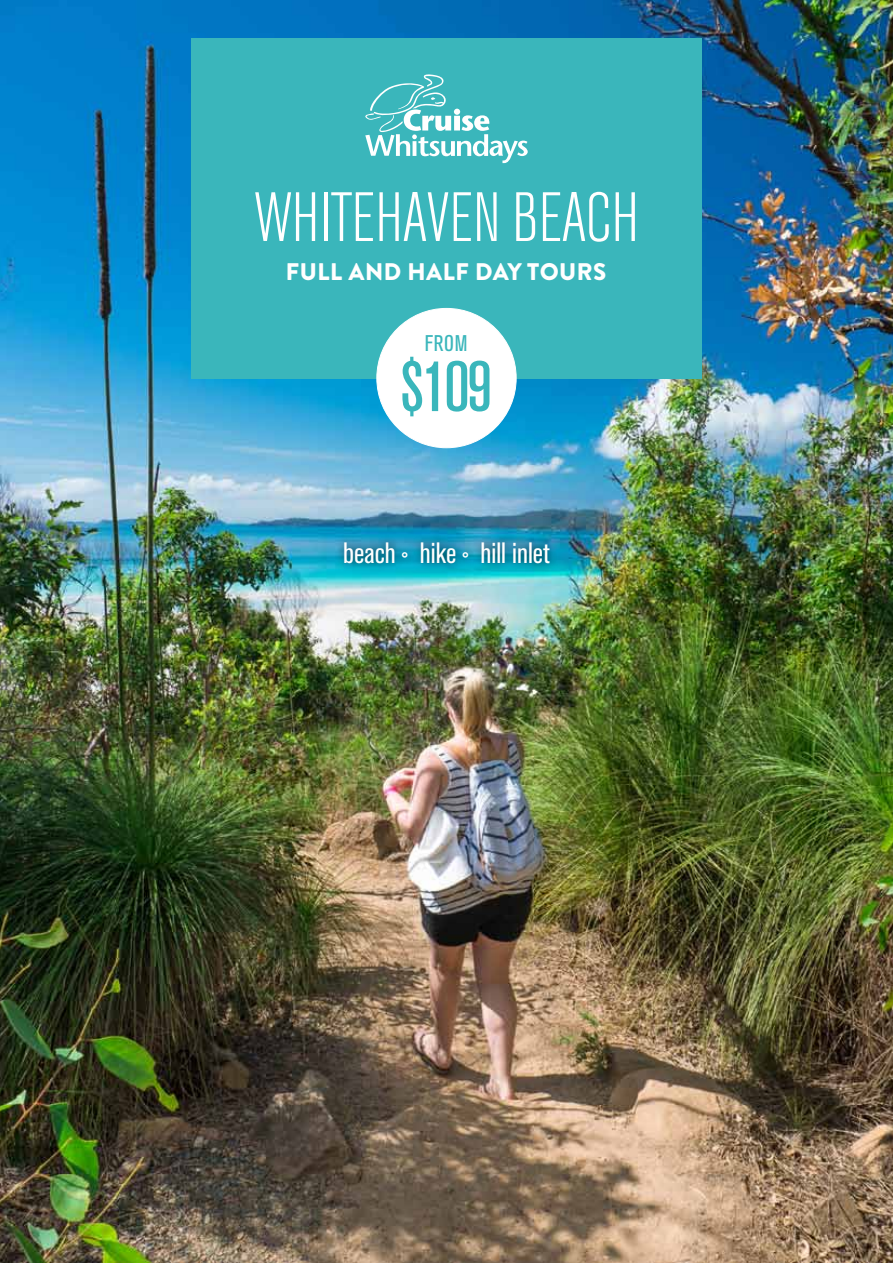
<style>
.page{position:relative;width:893px;height:1263px;background:#fff}
.page>*{position:absolute;margin:0;border:0;box-sizing:border-box;transform-origin:0 0}
.t1{font:500 condensed 70.5px "Akzidenz Grotesk BE";color:#3ab6bb}
.t2{font:300 condensed 69px "Akzidenz Grotesk BE";letter-spacing:-.01em;color:#fff}
.t3{font:condensed 29.1px "Akzidenz Grotesk BE";color:#fff}
.t4{font:900 24px "Brandon Text";letter-spacing:.02em;color:#fff}
.t5{font:condensed 22.5px "Akzidenz Grotesk BE";color:#3ab6bb}
</style>
<div class="page">
<img style="left:0;top:0;width:893px;height:1263px">
<div style="left:191px;top:38px;width:511px;height:341px;background:#3ab6bb"></div>
<div style="left:335px;top:533px;width:223px;height:40px;background:#000;opacity:.75"></div>
<svg style="left:365px;top:74px;width:163px;height:89px"></svg>
<div style="left:377px;top:308px;width:139px;height:140px;background:#fff;border-radius:50%"></div>
<h2 class="t2" style="left:254px;top:180px;width:387px">WHITEHAVEN BEACH</h2>
<p class="t4" style="left:286px;top:255px;width:322px">FULL AND HALF DAY TOURS</p>
<p class="t5" style="left:425px;top:331px;width:44px">from</p>
<h1 class="t1" style="left:400px;top:347px;width:94px">$109</h1>
<p class="t3" style="left:343px;top:536px;width:208px">beach <sub>°</sub> hike <sub>°</sub> hill inlet</p>
</div>
